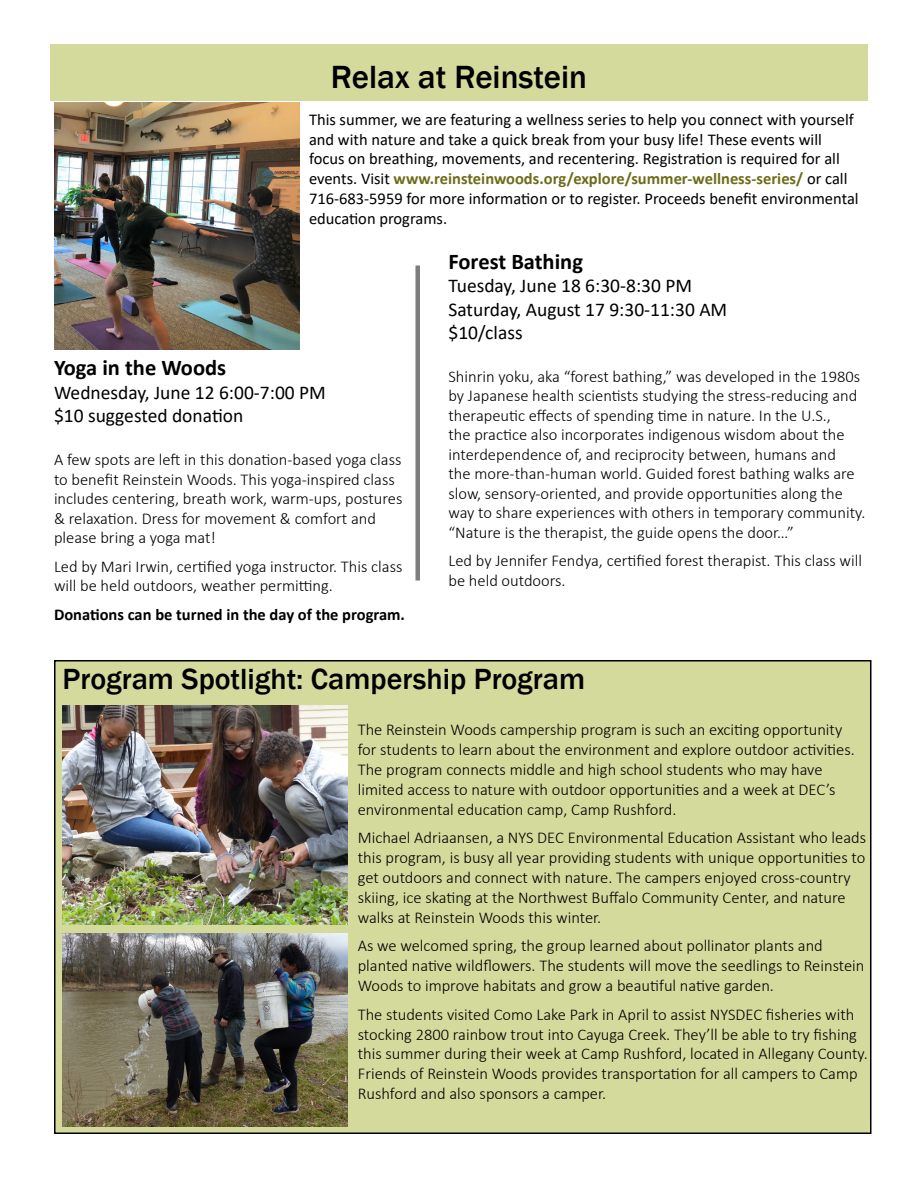
<style>
.page{position:relative;width:918px;height:1188px;background:#fff}
.page>*{position:absolute;margin:0;border:0;box-sizing:border-box;transform-origin:0 0}
.t1{font:500 33px "Franklin Gothic";color:#000}
.t2{font:500 30px "Franklin Gothic";color:#000}
.t3{font:700 22.5px "Calibri";color:#000}
.t4{font:19.5px "Calibri";color:#000}
.t5{font:300 16.5px/19.8px "Calibri";color:#000}
.t6{font:16.5px/19.8px "Calibri";color:#000}
.t7{font:700 16.5px "Calibri";color:#000}
.s1{font-weight:700;color:#6e6c19}
</style>
<div class="page">
<div style="left:55px;top:661px;width:816px;height:472px;background:#d3da9c"></div>
<div style="left:50px;top:44px;width:818px;height:57px;background:#d3da9c"></div>
<img style="left:54px;top:102px;width:246px;height:248px">
<img style="left:63px;top:705px;width:284px;height:219px">
<img style="left:63px;top:933px;width:284px;height:193px">
<hr style="left:416px;top:266px;width:4px;height:314px;background:#7d7d7d">
<p class="t1" style="left:331px;top:56px;width:258px">Relax at Reinstein</p>
<p class="t6" style="left:309px;top:109px;width:551px">This summer, we are featuring a wellness series to help you connect with yourself and with nature and take a quick break from your busy life! These events will focus on breathing, movements, and recentering. Registration is required for all events. Visit <span class="s1">www.reinsteinwoods.org/explore/summer-wellness-series/</span> or call 716-683-5959 for more information or to register. Proceeds benefit environmental education programs.</p>
<p class="t3" style="left:54px;top:352px;width:174px">Yoga in the Woods</p>
<p class="t4" style="left:54px;top:379px;width:273px">Wednesday, June 12 6:00-7:00 PM</p>
<p class="t4" style="left:54px;top:402px;width:191px">$10 suggested donation</p>
<p class="t5" style="left:54px;top:450px;width:350px">A few spots are left in this donation-based yoga class to benefit Reinstein Woods. This yoga-inspired class includes centering, breath work, warm-ups, postures &amp; relaxation. Dress for movement &amp; comfort and please bring a yoga mat!</p>
<p class="t5" style="left:54px;top:556px;width:350px">Led by Mari Irwin, certified yoga instructor. This class will be held outdoors, weather permitting.</p>
<p class="t7" style="left:54px;top:603px;width:353px">Donations can be turned in the day of the program.</p>
<p class="t3" style="left:448px;top:245px;width:136px">Forest Bathing</p>
<p class="t4" style="left:448px;top:272px;width:245px">Tuesday, June 18 6:30-8:30 PM</p>
<p class="t4" style="left:448px;top:296px;width:280px">Saturday, August 17 9:30-11:30 AM</p>
<p class="t4" style="left:448px;top:319px;width:76px">$10/class</p>
<p class="t5" style="left:448px;top:367px;width:418px">Shinrin yoku, aka “forest bathing,” was developed in the 1980s by Japanese health scientists studying the stress-reducing and therapeutic effects of spending time in nature. In the U.S.,<br>the practice also incorporates indigenous wisdom about the interdependence of, and reciprocity between, humans and<br>the more-than-human world. Guided forest bathing walks are slow, sensory-oriented, and provide opportunities along the way to share experiences with others in temporary community. “Nature is the therapist, the guide opens the door…”</p>
<p class="t5" style="left:448px;top:551px;width:415px">Led by Jennifer Fendya, certified forest therapist. This class will be held outdoors.</p>
<p class="t2" style="left:63px;top:660px;width:524px">Program Spotlight: Campership Program</p>
<p class="t5" style="left:358px;top:720px;width:499px">The Reinstein Woods campership program is such an exciting opportunity for students to learn about the environment and explore outdoor activities.<br>The program connects middle and high school students who may have limited access to nature with outdoor opportunities and a week at DEC’s environmental education camp, Camp Rushford.</p>
<p class="t5" style="left:358px;top:828px;width:510px">Michael Adriaansen, a NYS DEC Environmental Education Assistant who leads this program, is busy all year providing students with unique opportunities to get outdoors and connect with nature. The campers enjoyed cross-country skiing, ice skating at the Northwest Buffalo Community Center, and nature walks at Reinstein Woods this winter.</p>
<p class="t5" style="left:358px;top:936px;width:508px">As we welcomed spring, the group learned about pollinator plants and planted native wildflowers. The students will move the seedlings to Reinstein<br>Woods to improve habitats and grow a beautiful native garden.</p>
<p class="t5" style="left:358px;top:1004px;width:512px">The students visited Como Lake Park in April to assist NYSDEC fisheries with stocking 2800 rainbow trout into Cayuga Creek. They’ll be able to try fishing this summer during their week at Camp Rushford, located in Allegany County.<br>Friends of Reinstein Woods provides transportation for all campers to Camp Rushford and also sponsors a camper.</p>
</div>
